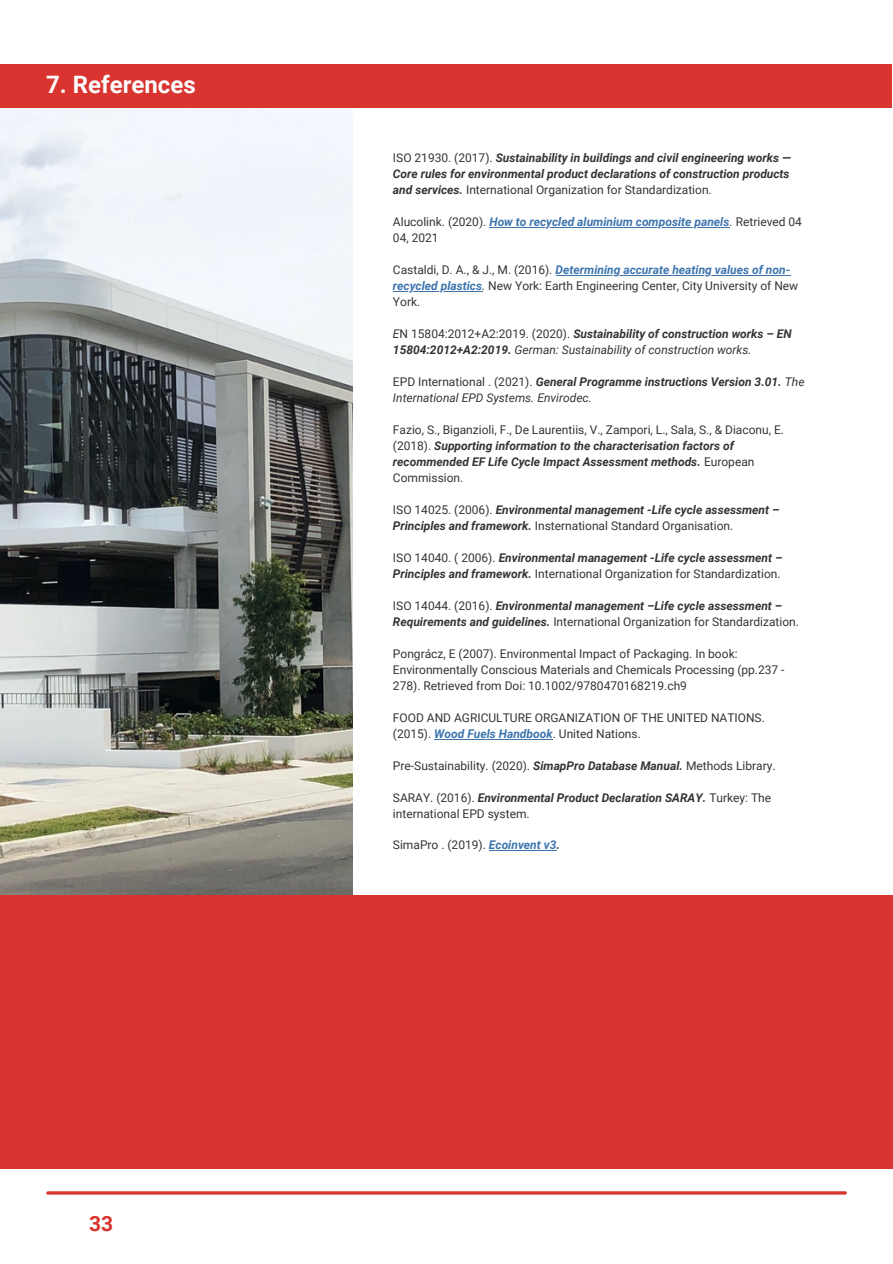
<style>
.page{position:relative;width:893px;height:1264px;background:#fff}
.page>*{position:absolute;margin:0;border:0;box-sizing:border-box;transform-origin:0 0}
.t1{font:700 24px "Roboto";color:#fcfcfc}
.t2{font:700 21px "Roboto";color:#d9342f}
.t3{font:italic 700 12px/16px "Roboto";color:#000}
.t4{font:12px/16px "Roboto";color:#000}
.t5{font:italic 700 12px/16px "Roboto";color:#0b5198}
.s1{font-weight:400;font-style:normal}
.s2{font-weight:400;font-style:normal;color:#000}
.s3{font-weight:400;color:#000}
.s4{font-weight:700;font-style:italic;color:#0b5198}
.s5{font-style:italic}
.s6{font-weight:400}
.s7{font-weight:700;font-style:italic}
</style>
<div class="page">
<img style="left:0;top:108px;width:352px;height:786px">
<div style="left:0;top:894px;width:892px;height:274px;background:#d9342f"></div>
<hr style="left:48px;top:1191px;width:797px;height:3px;background:#d9342f">
<div style="left:0;top:64px;width:891px;height:44px;background:#d9342f"></div>
<hr style="left:489px;top:227px;width:240px;height:1px;background:#0b5198">
<hr style="left:555px;top:275px;width:235px;height:1px;background:#0b5198">
<hr style="left:393px;top:291px;width:89px;height:1px;background:#0b5198">
<hr style="left:434px;top:738px;width:118px;height:1px;background:#0b5198">
<hr style="left:489px;top:850px;width:67px;height:1px;background:#0b5198">
<h1 class="t1" style="left:46px;top:71px;width:151px">7. References</h1>
<h2 class="t2" style="left:89px;top:1211px;width:26px">33</h2>
<p class="t3" style="left:393px;top:150px;width:399px;text-align:justify"><span class="s1">ISO 21930. (2017).</span> Sustainability in buildings and civil engineering works — Core rules for environmental product declarations of construction products and services. <span class="s1">International Organization for Standardization.</span></p>
<p class="t5" style="left:393px;top:213px;width:410px"><span class="s2">Alucolink. (2020).</span> How to recycled aluminium composite panels<span class="s3">.</span> <span class="s2">Retrieved 04<br>04, 2021</span></p>
<p class="t4" style="left:393px;top:261px;width:407px">Castaldi, D. A., &amp; J., M. (2016). <span class="s4">Determining accurate heating values of non&shy;recycled plastics</span><span class="s5">.</span> New York: Earth Engineering Center, City University of New<br>York.</p>
<p class="t3" style="left:393px;top:325px;width:400px"><span class="s6">E</span><span class="s1">N 15804:2012+A2:2019. (2020).</span> Sustainability of construction works – EN<br>15804:2012+A2:2019. <span class="s6">German: Sustainability of construction works.</span></p>
<p class="t3" style="left:393px;top:373px;width:413px"><span class="s1">EPD International . (2021).</span> General Programme instructions Version 3.01. <span class="s6">The<br>International EPD Systems. Envirodec.</span></p>
<p class="t3" style="left:393px;top:421px;width:392px"><span class="s1">Fazio, S., Biganzioli, F., De Laurentiis, V., Zampori, L., Sala, S., &amp; Diaconu, E. (2018).</span> Supporting information to the characterisation factors of recommended EF Life Cycle Impact Assessment methods. <span class="s1">European Commission.</span></p>
<p class="t3" style="left:393px;top:501px;width:388px"><span class="s1">ISO 14025. (2006).</span> Environmental management -Life cycle assessment –<br>Principles and framework. <span class="s1">Insternational Standard Organisation.</span></p>
<p class="t3" style="left:393px;top:549px;width:391px"><span class="s1">ISO 14040. ( 2006).</span> Environmental management -Life cycle assessment –<br>Principles and framework. <span class="s1">International Organization for Standardization.</span></p>
<p class="t3" style="left:393px;top:597px;width:407px"><span class="s1">ISO 14044. (2016).</span> Environmental management –Life cycle assessment –<br>Requirements and guidelines. <span class="s1">International Organization for Standardization.</span></p>
<p class="t4" style="left:393px;top:645px;width:393px">Pongrácz, E (2007). Environmental Impact of Packaging. In book:<br>Environmentally Conscious Materials and Chemicals Processing (pp.237 -<br>278). Retrieved from Doi: 10.1002/9780470168219.ch9</p>
<p class="t4" style="left:393px;top:709px;width:373px">FOOD AND AGRICULTURE ORGANIZATION OF THE UNITED NATIONS. (2015). <span class="s4">Wood Fuels Handbook</span>. United Nations.</p>
<p class="t4" style="left:393px;top:757px;width:384px">Pre-Sustainability. (2020). <span class="s7">SimapPro Database Manual.</span> Methods Library.</p>
<p class="t4" style="left:393px;top:789px;width:380px">SARAY. (2016). <span class="s7">Environmental Product Declaration SARAY.</span> Turkey: The international EPD system.</p>
<p class="t4" style="left:393px;top:837px;width:168px">SimaPro . (2019). <span class="s4">Ecoinvent v3</span><span class="s7">.</span></p>
</div>
